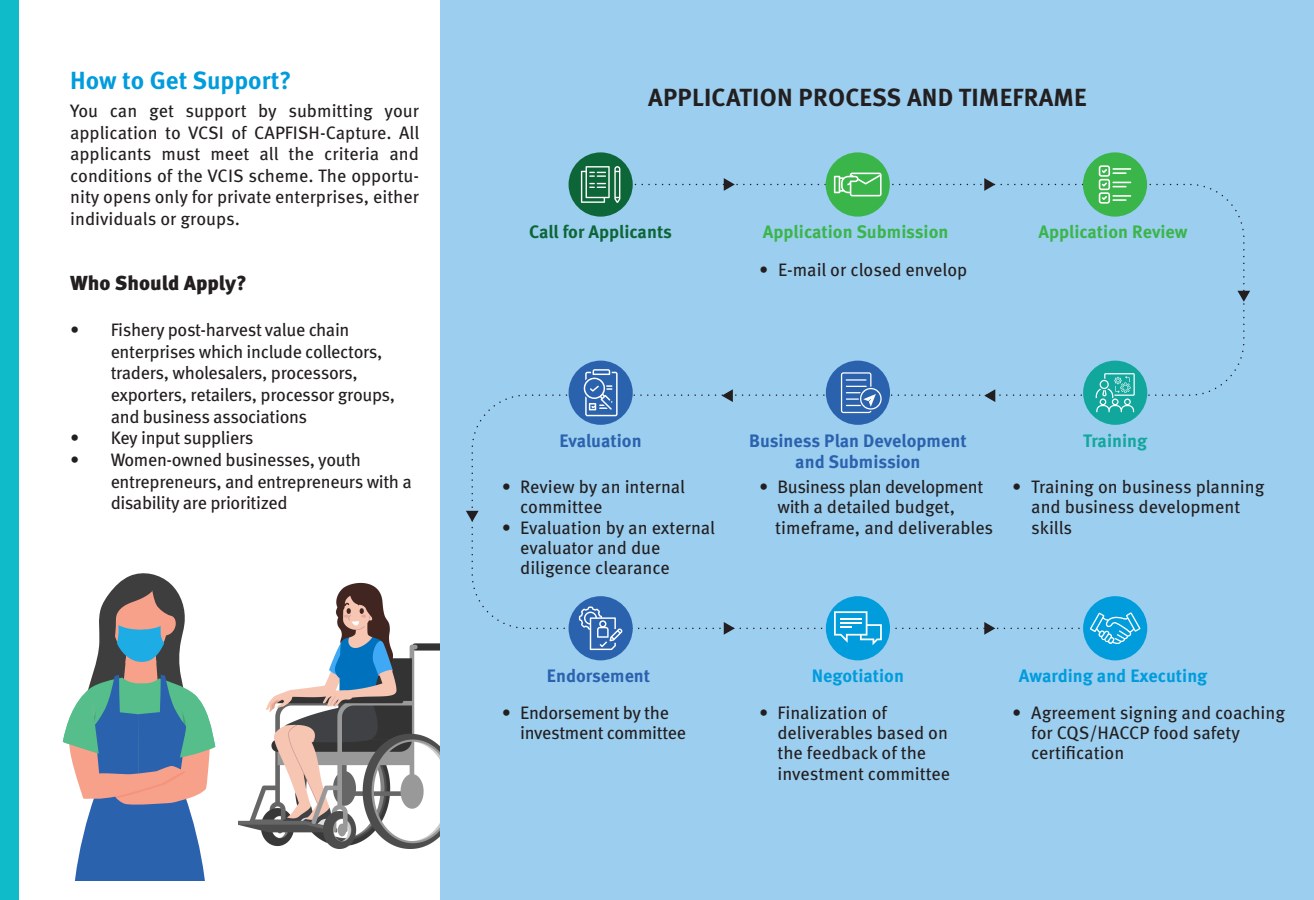
<style>
.page{position:relative;width:1314px;height:900px;background:#fff}
.page>*{position:absolute;margin:0;border:0;box-sizing:border-box;transform-origin:0 0}
.t1{font:700 24.75px "Meta Pro";letter-spacing:.01em;color:#231f20}
.t2{font:700 24.75px "Meta Pro";color:#009cdc}
.t3{font:900 20.25px "Meta Pro";color:#231f20}
.t4{font:18px/20.2px "Meta Pro";letter-spacing:-.01em;color:#231f20}
.t5{font:700 18px "Meta Pro";color:#2b62ae}
.t6{font:700 18px "Meta Pro";color:#3ab54a}
.t7{font:700 18px "Meta Pro";color:#009cdc}
.t8{font:700 18px "Meta Pro";letter-spacing:-.005em;color:#0c6638}
.t9{font:700 18px "Meta Pro";color:#12a79d}
</style>
<div class="page">
<img style="left:239px;top:582px;width:201px;height:266px">
<div style="left:440px;top:0;width:874px;height:899px;background:#9cceef"></div>
<svg style="left:63px;top:573px;width:152px;height:307px"></svg>
<svg style="left:471px;top:183px;width:774px;height:446px"></svg>
<div style="left:1083px;top:360px;width:64px;height:64px;background:#12a79d;border-radius:50%"></div>
<svg style="left:1096px;top:373px;width:39px;height:39px"></svg>
<div style="left:826px;top:360px;width:64px;height:64px;background:#2b62ae;border-radius:50%"></div>
<svg style="left:841px;top:372px;width:41px;height:41px"></svg>
<div style="left:569px;top:360px;width:64px;height:64px;background:#2b62ae;border-radius:50%"></div>
<svg style="left:583px;top:369px;width:35px;height:47px"></svg>
<div style="left:1083px;top:596px;width:64px;height:64px;background:#009cdc;border-radius:50%"></div>
<svg style="left:1090px;top:612px;width:50px;height:32px"></svg>
<div style="left:826px;top:596px;width:64px;height:64px;background:#009cdc;border-radius:50%"></div>
<svg style="left:834px;top:611px;width:48px;height:34px"></svg>
<div style="left:569px;top:596px;width:64px;height:64px;background:#2b62ae;border-radius:50%"></div>
<svg style="left:579px;top:606px;width:44px;height:44px"></svg>
<svg style="left:724px;top:621px;width:11px;height:13px"></svg>
<svg style="left:984px;top:621px;width:11px;height:13px"></svg>
<svg style="left:984px;top:389px;width:11px;height:13px"></svg>
<svg style="left:722px;top:389px;width:11px;height:13px"></svg>
<svg style="left:1237px;top:291px;width:13px;height:11px"></svg>
<svg style="left:466px;top:510px;width:13px;height:11px"></svg>
<svg style="left:724px;top:178px;width:11px;height:13px"></svg>
<svg style="left:984px;top:178px;width:11px;height:13px"></svg>
<div style="left:826px;top:152px;width:64px;height:64px;background:#3ab54a;border-radius:50%"></div>
<svg style="left:834px;top:172px;width:47px;height:24px"></svg>
<div style="left:569px;top:152px;width:64px;height:64px;background:#0c6638;border-radius:50%"></div>
<svg style="left:581px;top:166px;width:39px;height:37px"></svg>
<div style="left:1083px;top:152px;width:64px;height:64px;background:#3ab54a;border-radius:50%"></div>
<svg style="left:1099px;top:165px;width:32px;height:38px"></svg>
<div style="left:0;top:0;width:19px;height:899px;background:#0fbbc9"></div>
<h1 class="t2" style="left:70px;top:64px;width:223px">How to Get Support?</h1>
<p class="t4" style="left:70px;top:100px;width:351px;line-height:21.6px;text-align:justify">You can get support by submitting your application to VCSI of CAPFISH-Capture. All applicants must meet all the criteria and conditions of the VCIS scheme. The opportu&shy;nity opens only for private enterprises, either individuals or groups.</p>
<p class="t3" style="left:70px;top:270px;width:178px">Who Should Apply?</p>
<p class="t4" style="left:111px;top:319px;width:286px;line-height:21.6px;text-indent:-40px">• Fishery post-harvest value chain enterprises which include collectors, traders, wholesalers, processors, exporters, retailers, processor groups, and business associations</p>
<p class="t4" style="left:70px;top:428px;width:185px">• Key input suppliers</p>
<p class="t4" style="left:111px;top:449px;width:303px;line-height:21.6px;text-indent:-40px">• Women-owned businesses, youth entrepreneurs, and entrepreneurs with a disability are prioritized</p>
<h1 class="t1" style="left:648px;top:82px;width:440px">APPLICATION PROCESS AND TIMEFRAME</h1>
<p class="t8" style="left:529px;top:220px;width:144px">Call for Applicants</p>
<p class="t6" style="left:763px;top:220px;width:187px">Application Submission</p>
<p class="t6" style="left:1038px;top:220px;width:151px">Application Review</p>
<p class="t4" style="left:759px;top:260px;width:210px">• E-mail or closed envelop</p>
<p class="t5" style="left:560px;top:429px;width:84px">Evaluation</p>
<p class="t4" style="left:520px;top:477px;width:166px;text-indent:-18px">• Review by an internal committee</p>
<p class="t4" style="left:520px;top:517px;width:197px;text-indent:-18px">• Evaluation by an external evaluator and due diligence clearance</p>
<p class="t5" style="left:749px;top:429px;width:219px">Business Plan Development</p>
<p class="t9" style="left:1083px;top:429px;width:66px">Training</p>
<p class="t5" style="left:795px;top:450px;width:127px">and Submission</p>
<p class="t4" style="left:775px;top:477px;width:220px;text-indent:-16px">• Business plan development with a detailed budget, timeframe, and deliverables</p>
<p class="t4" style="left:1031px;top:477px;width:235px;text-indent:-19px">• Training on business planning and business development skills</p>
<p class="t5" style="left:547px;top:664px;width:105px">Endorsement</p>
<p class="t7" style="left:812px;top:664px;width:94px">Negotiation</p>
<p class="t7" style="left:1019px;top:664px;width:190px">Awarding and Executing</p>
<p class="t4" style="left:520px;top:703px;width:167px;text-indent:-18px">• Endorsement by the investment committee</p>
<p class="t4" style="left:777px;top:703px;width:174px;text-indent:-18px">• Finalization of deliverables based on the feedback of the investment committee</p>
<p class="t4" style="left:1031px;top:703px;width:255px;text-indent:-19px">• Agreement signing and coaching for CQS/HACCP food safety certification</p>
</div>
